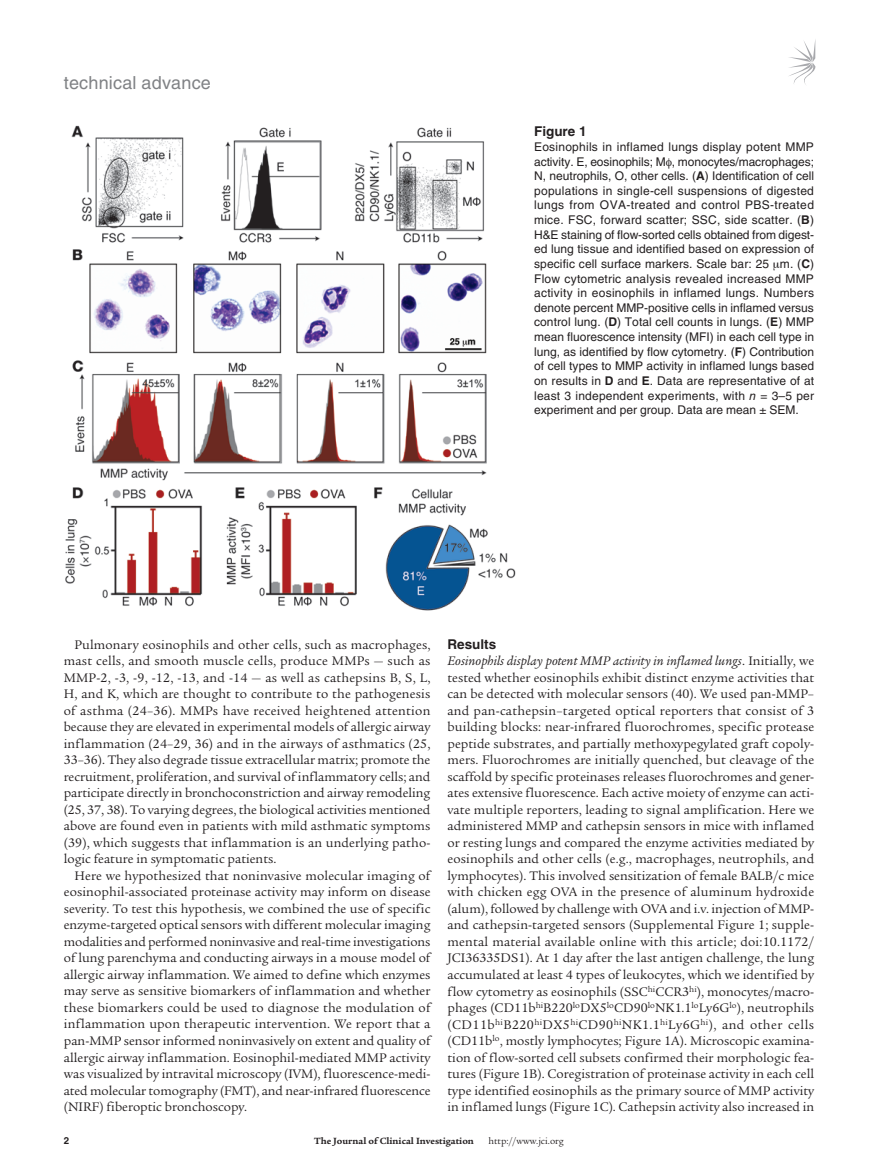
<style>
.page{position:relative;width:878px;height:1174px;background:#fff}
.page>*{position:absolute;margin:0;border:0;box-sizing:border-box;transform-origin:0 0}
.t1{font:18px "Helvetica LT Std";letter-spacing:.01em;color:#808285}
.t2{font:13.5px/16.5px "Legacy Serif Std";color:#231f20;text-align:justify}
.t3{font:700 13.5px "Helvetica LT Std";color:#231f20}
.t4{font:12px/14.5px "Helvetica LT Std";color:#231f20;text-align:justify}
.t5{font:700 9.75px "Legacy Serif Std";color:#231f20}
.t6{font:9.75px "Legacy Serif Std";color:#231f20}
.s1{font-weight:700}
.s2{font-style:italic}
</style>
<div class="page">
<svg style="left:789px;top:41px;width:26px;height:44px"></svg>
<img style="left:65px;top:125px;width:451px;height:486px">
<h1 class="t1" style="left:64px;top:72px;width:149px">technical advance</h1>
<p class="t3" style="left:534px;top:123px;width:51px">Figure 1</p>
<p class="t4" style="left:534px;top:139px;width:281px">Eosinophils in inflamed lungs display potent MMP activity. E, eosinophils; M , monocytes/macrophages; N, neutrophils, O, other cells. (<span class="s1">A</span>) Identification of cell populations in single-cell suspensions of digested lungs from OVA-treated and control PBS-treated mice. FSC, forward scatter; SSC, side scatter. (<span class="s1">B</span>)<br>H&amp;E staining of flow-sorted cells obtained from digest&shy;ed lung tissue and identified based on expression of specific cell surface markers. Scale bar: 25 m. (<span class="s1">C</span>)<br>Flow cytometric analysis revealed increased MMP activity in eosinophils in inflamed lungs. Numbers denote percent MMP-positive cells in inflamed versus control lung. (<span class="s1">D</span>) Total cell counts in lungs. (<span class="s1">E</span>) MMP mean fluorescence intensity (MFI) in each cell type in lung, as identified by flow cytometry. (<span class="s1">F</span>) Contribution of cell types to MMP activity in inflamed lungs based on results in <span class="s1">D</span> and <span class="s1">E</span>. Data are representative of at least 3 independent experiments, with <span class="s2">n</span> = 3–5 per experiment and per group. Data are mean ± SEM.</p>
<p class="t2" style="left:64px;top:636px;width:368px;text-indent:11px">Pulmonary eosinophils and other cells, such as macrophages, mast cells, and smooth muscle cells, produce MMPs — such as MMP-2, -3, -9, -12, -13, and -14 — as well as cathepsins B, S, L, H, and K, which are thought to contribute to the pathogenesis of asthma (24–36). MMPs have received heightened attention because they are elevated in experimental models of allergic airway inflammation (24–29, 36) and in the airways of asthmatics (25, 33–36). They also degrade tissue extracellular matrix; promote the recruitment, proliferation, and survival of inflammatory cells; and participate directly in bronchoconstriction and airway remodeling (25, 37, 38). To varying degrees, the biological activities mentioned above are found even in patients with mild asthmatic symptoms (39), which suggests that inflammation is an underlying patho&shy;logic feature in symptomatic patients.</p>
<p class="t2" style="left:64px;top:867px;width:368px;text-indent:11px">Here we hypothesized that noninvasive molecular imaging of eosinophil-associated proteinase activity may inform on disease severity. To test this hypothesis, we combined the use of specific enzyme-targeted optical sensors with different molecular imaging modalities and performed noninvasive and real-time investigations of lung parenchyma and conducting airways in a mouse model of allergic airway inflammation. We aimed to define which enzymes may serve as sensitive biomarkers of inflammation and whether these biomarkers could be used to diagnose the modulation of inflammation upon therapeutic intervention. We report that a pan-MMP sensor informed noninvasively on extent and quality of allergic airway inflammation. Eosinophil-mediated MMP activity was visualized by intravital microscopy (IVM), fluorescence-medi&shy;ated molecular tomography (FMT), and near-infrared fluorescence (NIRF) fiberoptic bronchoscopy.</p>
<p class="t3" style="left:447px;top:636px;width:50px">Results</p>
<p class="t2" style="left:447px;top:653px;width:368px"><span class="s2">Eosinophils display potent MMP activity in inflamed lungs</span>. Initially, we tested whether eosinophils exhibit distinct enzyme activities that can be detected with molecular sensors (40). We used pan-MMP– and pan-cathepsin–targeted optical reporters that consist of 3 building blocks: near-infrared fluorochromes, specific protease peptide substrates, and partially methoxypegylated graft copoly&shy;mers. Fluorochromes are initially quenched, but cleavage of the scaffold by specific proteinases releases fluorochromes and gener&shy;ates extensive fluorescence. Each active moiety of enzyme can acti&shy;vate multiple reporters, leading to signal amplification. Here we administered MMP and cathepsin sensors in mice with inflamed or resting lungs and compared the enzyme activities mediated by eosinophils and other cells (e.g., macrophages, neutrophils, and lymphocytes). This involved sensitization of female BALB/c mice with chicken egg OVA in the presence of aluminum hydroxide (alum), followed by challenge with OVA and i.v. injection of MMP&shy;and cathepsin-targeted sensors (Supplemental Figure 1; supple&shy;mental material available online with this article; doi:10.1172/ JCI36335DS1). At 1 day after the last antigen challenge, the lung accumulated at least 4 types of leukocytes, which we identified by flow cytometry as eosinophils (SSC<sup>hi</sup>CCR3<sup>hi</sup>), monocytes/macro&shy;phages (CD11b<sup>hi</sup>B220<sup>lo</sup>DX5<sup>lo</sup>CD90<sup>lo</sup>NK1.1<sup>lo</sup>Ly6G<sup>lo</sup>), neutrophils (CD11b<sup>hi</sup>B220<sup>hi</sup>DX5<sup>hi</sup>CD90<sup>hi</sup>NK1.1<sup>hi</sup>Ly6G<sup>hi</sup>), and other cells (CD11b<sup>lo</sup>, mostly lymphocytes; Figure 1A). Microscopic examina&shy;tion of flow-sorted cell subsets confirmed their morphologic fea&shy;tures (Figure 1B). Coregistration of proteinase activity in each cell type identified eosinophils as the primary source of MMP activity in inflamed lungs (Figure 1C). Cathepsin activity also increased in</p>
<p class="t5" style="left:314px;top:1135px;width:161px">The Journal of Clinical Investigation</p>
<p class="t6" style="left:488px;top:1135px;width:77px">http://www.jci.org</p>
</div>
